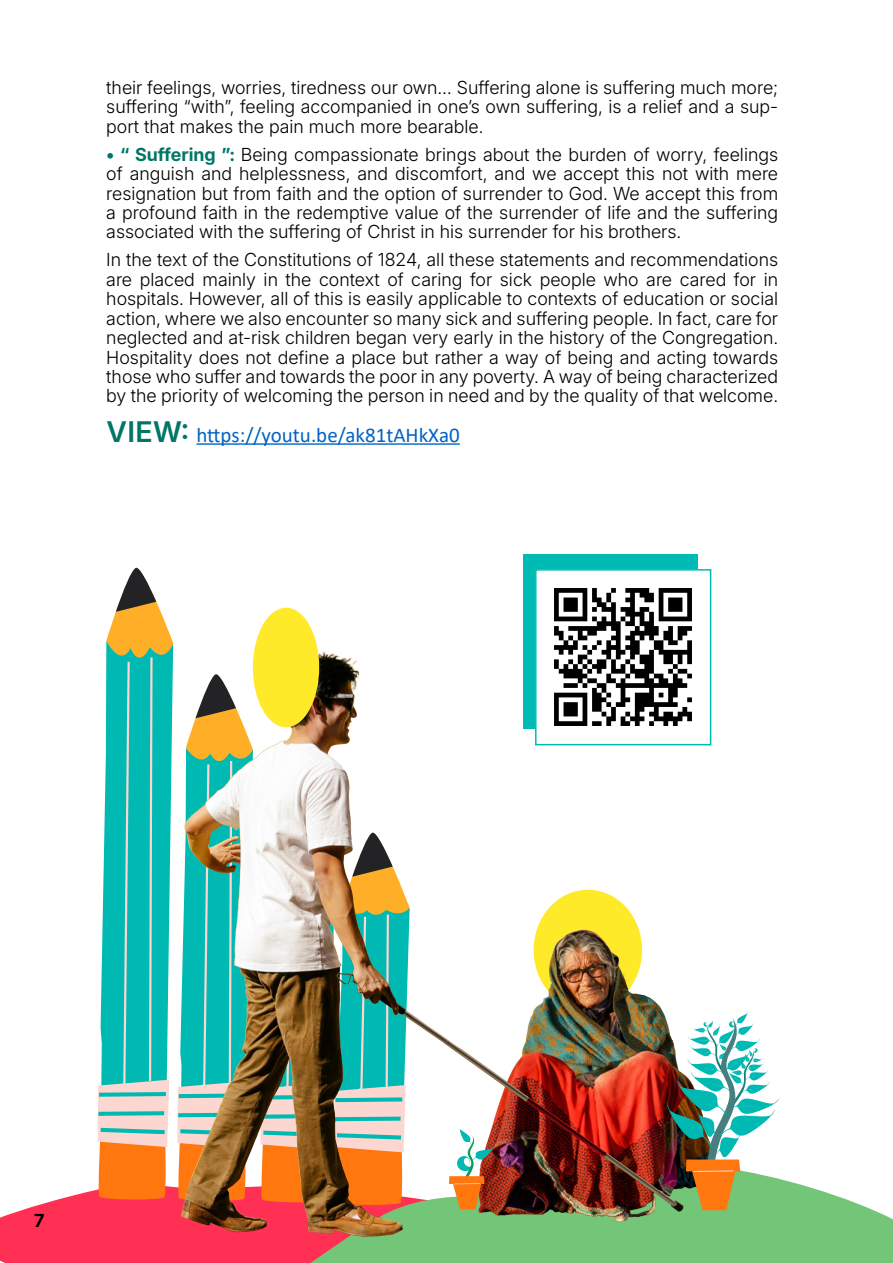
<style>
.page{position:relative;width:893px;height:1263px;background:#fff}
.page>*{position:absolute;margin:0;border:0;box-sizing:border-box;transform-origin:0 0}
.t1{font:21px "Calibri";color:#0063c5}
.t2{font:300 18px/19.4px "Inter 18 pt";color:#000;text-align:justify}
.t3{font:700 18px "Inter 18 pt";color:#000}
.s1{font-weight:700;color:#007667}
.s2{font-family:"Inter 18 pt";font-weight:600;font-size:28.5px;color:#007667}
</style>
<div class="page">
<hr style="left:196px;top:443px;width:264px;height:2px;background:#0063c5">
<svg style="left:0;top:1213px;width:99px;height:50px"></svg>
<img style="left:11px;top:1085px;width:88px;height:170px">
<img style="left:99px;top:554px;width:794px;height:709px">
<div style="left:253px;top:608px;width:66px;height:119px;background:#ffea29;border-radius:50%"></div>
<div style="left:523px;top:554px;width:174px;height:175px;background:#00bab4"></div>
<img style="left:538px;top:572px;width:170px;height:170px">
<div style="left:535px;top:569px;width:176px;height:176px;border:2px solid #00bab4"></div>
<p class="t2" style="left:106px;top:77px;width:673px">their feelings, worries, tiredness our own… Suffering alone is suffering much more; suffering “with”, feeling accompanied in one’s own suffering, is a relief and a sup&shy;port that makes the pain much more bearable.</p>
<p class="t2" style="left:106px;top:144px;width:673px"><span class="s1">• “ Suffering ”:</span> Being compassionate brings about the burden of worry, feelings of anguish and helplessness, and discomfort, and we accept this not with mere resignation but from faith and the option of surrender to God. We accept this from a profound faith in the redemptive value of the surrender of life and the suffering associated with the suffering of Christ in his surrender for his brothers.</p>
<p class="t2" style="left:106px;top:250px;width:673px">In the text of the Constitutions of 1824, all these statements and recommendations are placed mainly in the context of caring for sick people who are cared for in hospitals. However, all of this is easily applicable to contexts of education or social action, where we also encounter so many sick and suffering people. In fact, care for neglected and at-risk children began very early in the history of the Congregation.<br>Hospitality does not define a place but rather a way of being and acting towards those who suffer and towards the poor in any poverty. A way of being characterized by the priority of welcoming the person in need and by the quality of that welcome.</p>
<p class="t1" style="left:107px;top:420px;width:355px"><span class="s2">VIEW:</span> https://youtu.be/ak81tAHkXa0</p>
<p class="t3" style="left:34px;top:1207px;width:12px">7</p>
</div>
